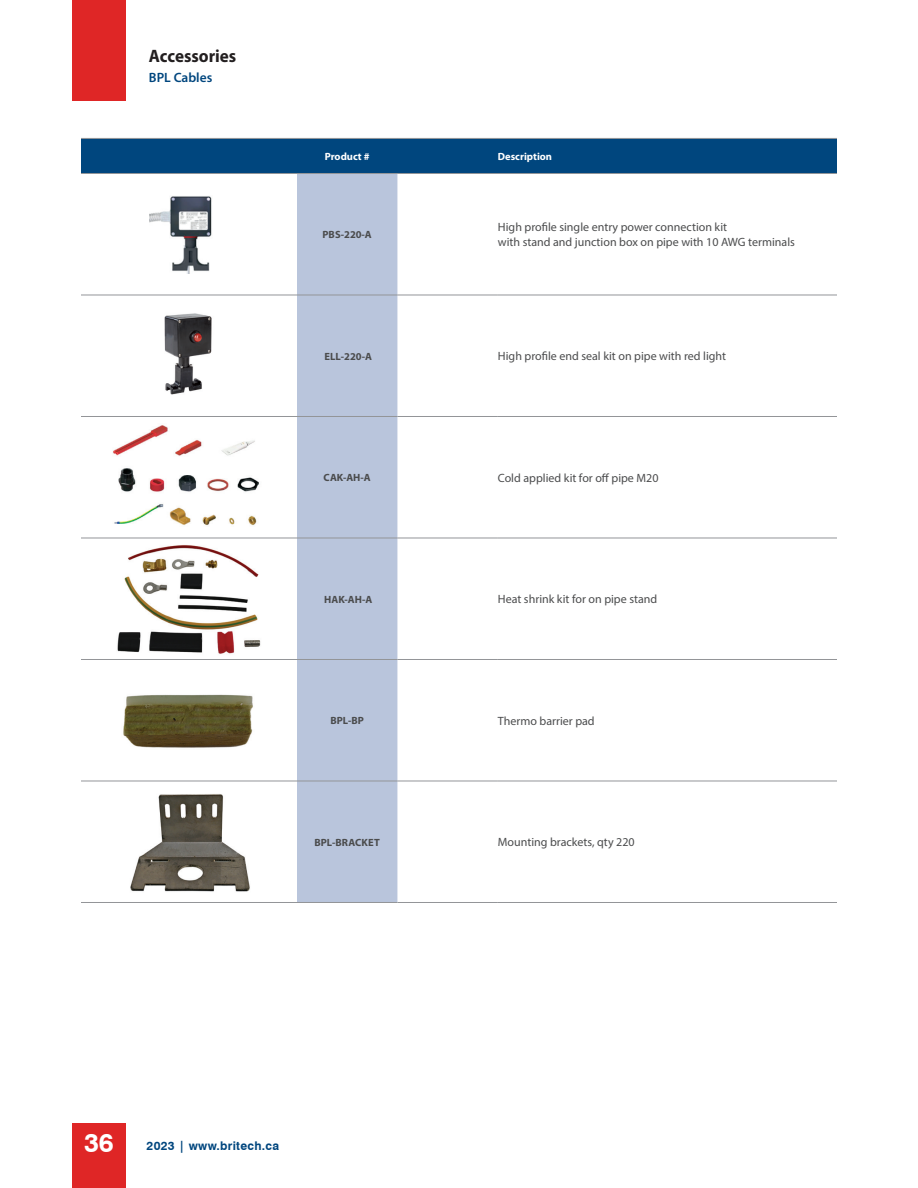
<style>
.page{position:relative;width:918px;height:1188px;background:#fff}
.page>*{position:absolute;margin:0;border:0;box-sizing:border-box;transform-origin:0 0}
.t1{font:700 26.25px "Swiss 721 BT";color:#fff}
.t2{font:700 18px "Myriad Pro";color:#231f20;scale:.95 1}
.t3{font:600 13.5px "Myriad Pro";color:#00467e}
.t4{font:12px/15px "Myriad Pro";color:#4b4c4d}
.t5{font:700 12px "Swiss 721 BT";letter-spacing:.025em;color:#00467e}
.t6{font:700 10.5px "Myriad Pro";color:#4b4c4d}
.t7{font:700 10.5px "Myriad Pro";color:#fff}
</style>
<div class="page">
<div style="left:72px;top:1123px;width:54px;height:65px;background:#df2626"></div>
<div style="left:72px;top:0;width:54px;height:101px;background:#df2626"></div>
<div style="left:81px;top:139px;width:756px;height:34px;background:#00467e"></div>
<div style="left:297px;top:174px;width:100px;height:728px;background:#b9c5dc"></div>
<hr style="left:81px;top:138px;width:216px;height:1px;background:#939598">
<hr style="left:297px;top:138px;width:100px;height:1px;background:#939598">
<hr style="left:397px;top:138px;width:101px;height:1px;background:#939598">
<hr style="left:498px;top:138px;width:339px;height:1px;background:#939598">
<hr style="left:81px;top:173px;width:216px;height:1px;background:#939598">
<hr style="left:297px;top:173px;width:100px;height:1px;background:#939598">
<hr style="left:397px;top:173px;width:101px;height:1px;background:#939598">
<hr style="left:498px;top:173px;width:339px;height:1px;background:#939598">
<hr style="left:81px;top:295px;width:216px;height:1px;background:#939598">
<hr style="left:297px;top:295px;width:100px;height:1px;background:#939598">
<hr style="left:397px;top:295px;width:101px;height:1px;background:#939598">
<hr style="left:498px;top:295px;width:339px;height:1px;background:#939598">
<hr style="left:81px;top:416px;width:216px;height:1px;background:#939598">
<hr style="left:297px;top:416px;width:100px;height:1px;background:#939598">
<hr style="left:397px;top:416px;width:101px;height:1px;background:#939598">
<hr style="left:498px;top:416px;width:339px;height:1px;background:#939598">
<hr style="left:81px;top:538px;width:216px;height:1px;background:#939598">
<hr style="left:297px;top:538px;width:100px;height:1px;background:#939598">
<hr style="left:397px;top:538px;width:101px;height:1px;background:#939598">
<hr style="left:498px;top:538px;width:339px;height:1px;background:#939598">
<hr style="left:81px;top:659px;width:216px;height:1px;background:#939598">
<hr style="left:297px;top:659px;width:100px;height:1px;background:#939598">
<hr style="left:397px;top:659px;width:101px;height:1px;background:#939598">
<hr style="left:498px;top:659px;width:339px;height:1px;background:#939598">
<hr style="left:81px;top:781px;width:216px;height:1px;background:#939598">
<hr style="left:297px;top:781px;width:100px;height:1px;background:#939598">
<hr style="left:397px;top:781px;width:101px;height:1px;background:#939598">
<hr style="left:498px;top:781px;width:339px;height:1px;background:#939598">
<hr style="left:81px;top:902px;width:216px;height:1px;background:#939598">
<hr style="left:297px;top:902px;width:100px;height:1px;background:#939598">
<hr style="left:397px;top:902px;width:101px;height:1px;background:#939598">
<hr style="left:498px;top:902px;width:339px;height:1px;background:#939598">
<img style="left:150px;top:196px;width:62px;height:78px">
<img style="left:164px;top:313px;width:48px;height:82px">
<img style="left:113px;top:425px;width:146px;height:101px">
<img style="left:117px;top:545px;width:144px;height:109px">
<img style="left:123px;top:694px;width:130px;height:54px">
<img style="left:130px;top:794px;width:120px;height:98px">
<h2 class="t2" style="left:149px;top:46px;width:93px">Accessories</h2>
<p class="t3" style="left:149px;top:69px;width:65px">BPL Cables</p>
<p class="t7" style="left:325px;top:150px;width:47px">Product #</p>
<p class="t7" style="left:498px;top:150px;width:56px">Description</p>
<p class="t6" style="left:323px;top:229px;width:51px">PBS-220-A</p>
<p class="t4" style="left:498px;top:220px;width:299px">High profile single entry power connection kit<br>with stand and junction box on pipe with 10 AWG terminals</p>
<p class="t6" style="left:325px;top:350px;width:49px">ELL-220-A</p>
<p class="t4" style="left:498px;top:349px;width:230px">High profile end seal kit on pipe with red light</p>
<p class="t6" style="left:324px;top:472px;width:49px">CAK-AH-A</p>
<p class="t4" style="left:498px;top:470px;width:162px">Cold applied kit for off pipe M20</p>
<p class="t6" style="left:324px;top:593px;width:49px">HAK-AH-A</p>
<p class="t4" style="left:498px;top:592px;width:161px">Heat shrink kit for on pipe stand</p>
<p class="t6" style="left:330px;top:715px;width:35px">BPL-BP</p>
<p class="t4" style="left:498px;top:713px;width:98px">Thermo barrier pad</p>
<p class="t6" style="left:314px;top:836px;width:67px">BPL-BRACKET</p>
<p class="t4" style="left:498px;top:835px;width:138px">Mounting brackets, qty 220</p>
<h1 class="t1" style="left:84px;top:1127px;width:31px">36</h1>
<p class="t5" style="left:147px;top:1139px;width:134px">2023 | www.britech.ca</p>
</div>
